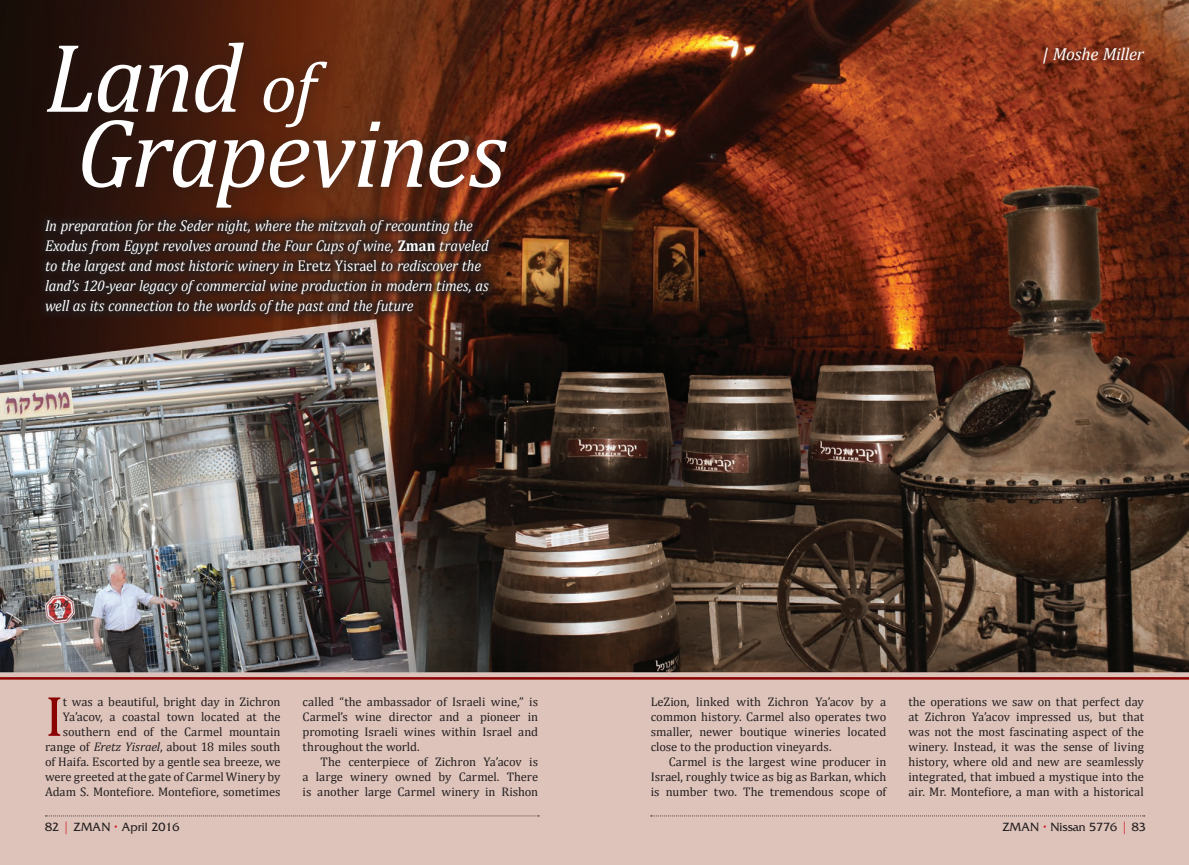
<style>
.page{position:relative;width:1189px;height:865px;background:#fff}
.page>*{position:absolute;margin:0;border:0;box-sizing:border-box;transform-origin:0 0}
.t1{font:italic 98.88px/75px "Cambria";letter-spacing:-.025em;color:#fff}
.t2{font:57.5px "Cambria";color:#8b0202}
.t3{font:italic 17.5px "Cambria";letter-spacing:-.015em;color:#fff}
.t4{font:italic 15.62px/20px "Cambria";letter-spacing:-.015em;color:#fff;scale:.93 1}
.t5{font:12.5px/15px "Cambria";letter-spacing:-.005em;color:#231f20;text-align:justify}
.t6{font:12.5px "Friz Quadrata";color:#231f20}
.s1{font-size:71.38px}
.s2{font-weight:700;font-style:normal}
.s3{font-style:normal}
.s4{font-style:italic}
.s5{color:#d1232a}
</style>
<div class="page">
<img style="left:0;top:0;width:1188px;height:864px">
<div style="left:33px;top:27px;width:487px;height:195px;background:#231f20;opacity:.5"></div>
<div style="left:1028px;top:33px;width:129px;height:43px;background:#231f20;opacity:.5"></div>
<svg style="left:36px;top:210px;width:462px;height:114px;background:#3a1f16"></svg>
<hr style="left:0;top:676px;width:1188px;height:3px;background:#8b0202">
<svg style="left:45px;top:815px;width:494px;height:1px"></svg>
<svg style="left:650px;top:815px;width:494px;height:1px"></svg>
<h1 class="t1" style="left:76px;top:38px;width:431px;text-indent:-32px">Land <span class="s1">of<br></span>Grapevines</h1>
<h3 class="t3" style="left:1042px;top:43px;width:103px">| Moshe Miller</h3>
<p class="t4" style="left:45px;top:215px;width:478px">In preparation for the Seder night, where the mitzvah of recounting the Exodus from Egypt revolves around the Four Cups of wine, <span class="s2">Zman</span> traveled to the largest and most historic winery in <span class="s3">Eretz Yisrael</span> to rediscover the land’s 120-year legacy of commercial wine production in modern times, as well as its connection to the worlds of the past and the future</p>
<p class="t5" style="left:45px;top:693px;width:237px;text-align:right">t was a beautiful, bright day in Zichron Ya’acov, a coastal town located at the southern end of the Carmel mountain range of <span class="s4">Eretz Yisrael</span>, about 18 miles south of Haifa. Escorted by a gentle sea breeze, we were greeted at the gate of Carmel Winery by Adam S. Montefiore. Montefiore, sometimes</p>
<p class="t5" style="left:302px;top:693px;width:237px">called “the ambassador of Israeli wine,” is Carmel’s wine director and a pioneer in promoting Israeli wines within Israel and throughout the world.</p>
<h2 class="t2" style="left:45px;top:682px;width:20px">I</h2>
<p class="t5" style="left:302px;top:753px;width:237px;text-indent:18px">The centerpiece of Zichron Ya’acov is a large winery owned by Carmel. There is another large Carmel winery in Rishon</p>
<p class="t5" style="left:650px;top:693px;width:237px">LeZion, linked with Zichron Ya’acov by a common history. Carmel also operates two smaller, newer boutique wineries located close to the production vineyards.</p>
<p class="t5" style="left:650px;top:753px;width:237px;text-indent:18px">Carmel is the largest wine producer in Israel, roughly twice as big as Barkan, which is number two. The tremendous scope of</p>
<p class="t5" style="left:908px;top:693px;width:237px">the operations we saw on that perfect day at Zichron Ya’acov impressed us, but that was not the most fascinating aspect of the winery. Instead, it was the sense of living history, where old and new are seamlessly integrated, that imbued a mystique into the air. Mr. Montefiore, a man with a historical</p>
<p class="t6" style="left:45px;top:819px;width:136px">82 <span class="s5">|</span> ZMAN <span class="s5">•</span> April 2016</p>
<p class="t6" style="left:1002px;top:819px;width:145px">ZMAN <span class="s5">•</span> Nissan 5776 <span class="s5">|</span> 83</p>
</div>
